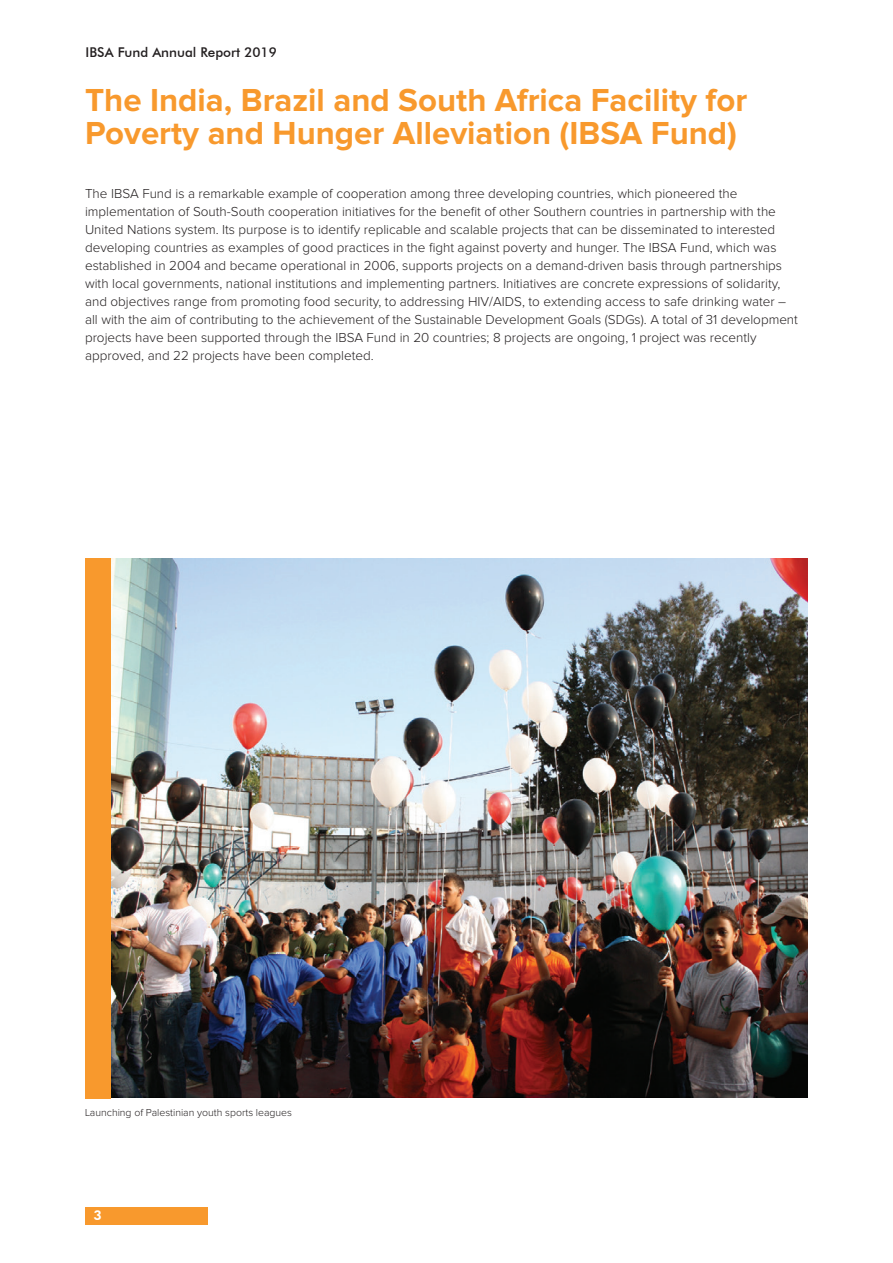
<style>
.page{position:relative;width:893px;height:1263px;background:#fff}
.page>*{position:absolute;margin:0;border:0;box-sizing:border-box;transform-origin:0 0}
.Header_Style{font:700 33px/33px "Proxima Nova";color:#f8992d}
.Body_Text{font:300 13.5px/18px "Proxima Nova";color:#231f20}
.t1{font:500 13.5px "Futura BT";color:#231f20}
.t2{font:800 13.5px "Futura BT";color:#fff}
.Photo_cap{font:300 10.5px "Proxima Nova";color:#231f20}
</style>
<div class="page">
<div style="left:85px;top:1207px;width:122px;height:17px;background:#f8992d"></div>
<img style="left:111px;top:558px;width:697px;height:540px">
<div style="left:85px;top:558px;width:26px;height:540px;background:#f8992d"></div>
<p class="t1" style="left:86px;top:44px;width:193px">IBSA Fund Annual Report 2019</p>
<p class="Header_Style" style="left:85px;top:85px;width:664px">The India, Brazil and South Africa Facility for<br>Poverty and Hunger Alleviation (IBSA Fund)</p>
<p class="Body_Text" style="left:85px;top:185px;width:698px">The IBSA Fund is a remarkable example of cooperation among three developing countries, which pioneered the implementation of South-South cooperation initiatives for the benefit of other Southern countries in partnership with the United Nations system. Its purpose is to identify replicable and scalable projects that can be disseminated to interested developing countries as examples of good practices in the fight against poverty and hunger. The IBSA Fund, which was established in 2004 and became operational in 2006, supports projects on a demand-driven basis through partnerships with local governments, national institutions and implementing partners. Initiatives are concrete expressions of solidarity,</p>
<p class="Body_Text" style="left:85px;top:293px;width:703px">and objectives range from promoting food security, to addressing HIV/AIDS, to extending access to safe drinking water –</p>
<p class="Body_Text" style="left:85px;top:311px;width:714px">all with the aim of contributing to the achievement of the Sustainable Development Goals (SDGs). A total of 31 development projects have been supported through the IBSA Fund in 20 countries; 8 projects are ongoing, 1 project was recently approved, and 22 projects have been completed.</p>
<p class="Photo_cap" style="left:85px;top:1108px;width:209px">Launching of Palestinian youth sports leagues</p>
<p class="t2" style="left:94px;top:1207px;width:10px">3</p>
</div>
